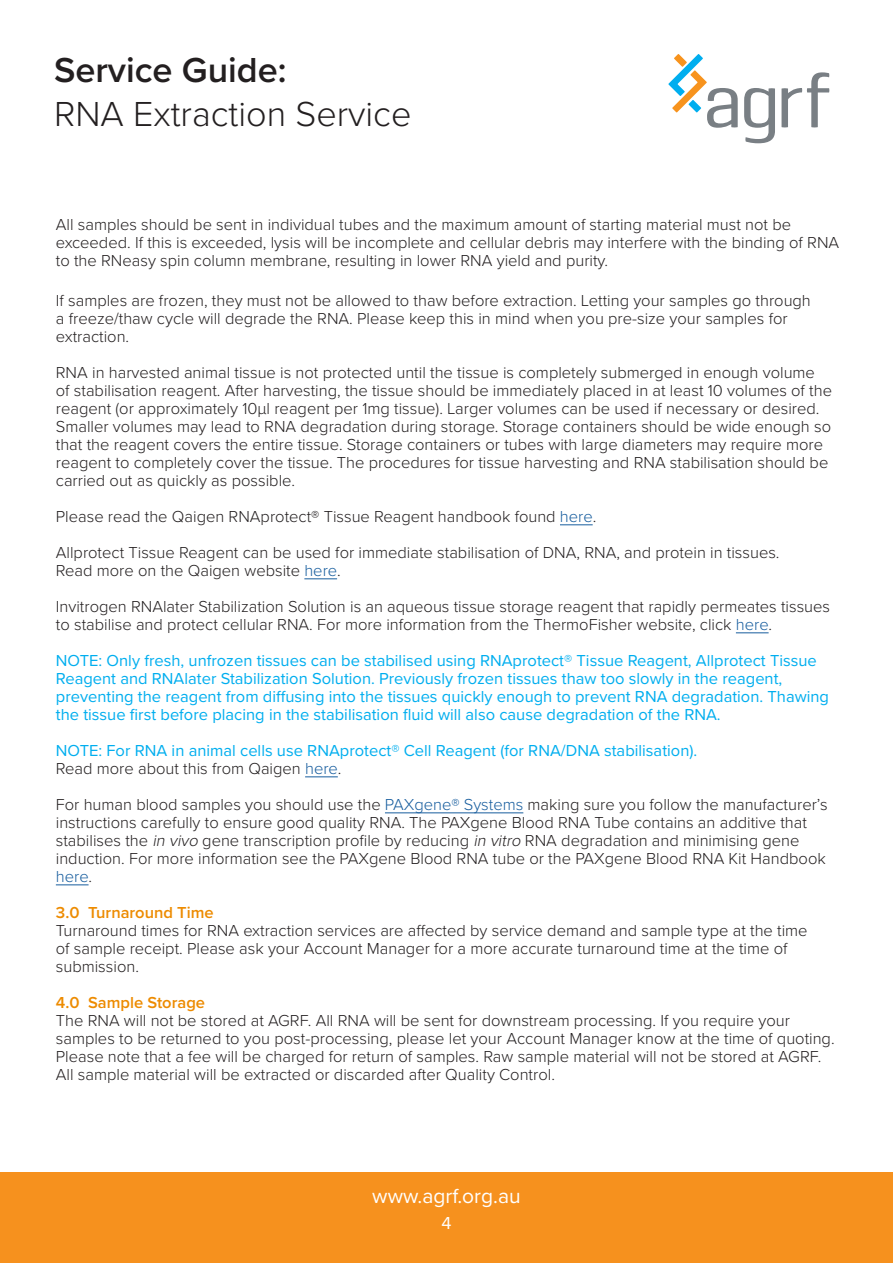
<style>
.page{position:relative;width:893px;height:1263px;background:#fff}
.page>*{position:absolute;margin:0;border:0;box-sizing:border-box;transform-origin:0 0}
.t1{font:300 36px "Proxima Nova";color:#231f20}
.t2{font:600 36px "Proxima Nova";color:#231f20}
.t3{font:21px "Proxima Nova";color:#fff}
.t4{font:18px "Proxima Nova";color:#fff}
.t5{font:300 16.5px/18px "Proxima Nova";color:#231f20}
.t6{font:16.5px/18px "Proxima Nova";color:#00aeef}
.t7{font:600 16.5px "Proxima Nova";color:#ed8b00}
.s1{color:#175d9e}
.s2{font-style:italic}
</style>
<div class="page">
<svg style="left:744px;top:88px;width:31px;height:55px"></svg>
<svg style="left:781px;top:72px;width:48px;height:55px"></svg>
<svg style="left:668px;top:54px;width:70px;height:74px"></svg>
<hr style="left:560px;top:524px;width:33px;height:1px;background:#175d9e">
<hr style="left:304px;top:578px;width:33px;height:1px;background:#175d9e">
<hr style="left:736px;top:632px;width:33px;height:1px;background:#175d9e">
<hr style="left:305px;top:776px;width:33px;height:1px;background:#175d9e">
<hr style="left:385px;top:812px;width:138px;height:1px;background:#175d9e">
<hr style="left:56px;top:884px;width:33px;height:1px;background:#175d9e">
<div style="left:0;top:1172px;width:893px;height:91px;background:#f6911e"></div>
<p class="t2" style="left:54px;top:44px;width:234px">Service Guide:</p>
<p class="t1" style="left:54px;top:87px;width:359px">RNA Extraction Service</p>
<p class="t5" style="left:56px;top:214px;width:785px">All samples should be sent in individual tubes and the maximum amount of starting material must not be exceeded. If this is exceeded, lysis will be incomplete and cellular debris may interfere with the binding of RNA to the RNeasy spin column membrane, resulting in lower RNA yield and purity.</p>
<p class="t5" style="left:56px;top:291px;width:756px">If samples are frozen, they must not be allowed to thaw before extraction. Letting your samples go through a freeze/thaw cycle will degrade the RNA. Please keep this in mind when you pre-size your samples for extraction.</p>
<p class="t5" style="left:56px;top:363px;width:778px">RNA in harvested animal tissue is not protected until the tissue is completely submerged in enough volume of stabilisation reagent. After harvesting, the tissue should be immediately placed in at least 10 volumes of the reagent (or approximately 10μl reagent per 1mg tissue). Larger volumes can be used if necessary or desired.<br>Smaller volumes may lead to RNA degradation during storage. Storage containers should be wide enough so that the reagent covers the entire tissue. Storage containers or tubes with large diameters may require more reagent to completely cover the tissue. The procedures for tissue harvesting and RNA stabilisation should be carried out as quickly as possible.</p>
<p class="t5" style="left:56px;top:507px;width:542px">Please read the Qaigen RNAprotect® Tissue Reagent handbook found <span class="s1">here</span>.</p>
<p class="t5" style="left:56px;top:543px;width:725px">Allprotect Tissue Reagent can be used for immediate stabilisation of DNA, RNA, and protein in tissues.</p>
<p class="t5" style="left:56px;top:561px;width:286px">Read more on the Qaigen website <span class="s1">here</span>.</p>
<p class="t5" style="left:56px;top:597px;width:776px">Invitrogen RNAlater Stabilization Solution is an aqueous tissue storage reagent that rapidly permeates tissues to stabilise and protect cellular RNA. For more information from the ThermoFisher website, click <span class="s1">here</span>.</p>
<p class="t6" style="left:56px;top:651px;width:775px">NOTE: Only fresh, unfrozen tissues can be stabilised using RNAprotect® Tissue Reagent, Allprotect Tissue Reagent and RNAlater Stabilization Solution. Previously frozen tissues thaw too slowly in the reagent, preventing the reagent from diffusing into the tissues quickly enough to prevent RNA degradation. Thawing the tissue first before placing in the stabilisation fluid will also cause degradation of the RNA.</p>
<p class="t6" style="left:56px;top:741px;width:643px">NOTE: For RNA in animal cells use RNAprotect® Cell Reagent (for RNA/DNA stabilisation).</p>
<p class="t5" style="left:56px;top:759px;width:287px">Read more about this from Qaigen <span class="s1">here</span>.</p>
<p class="t5" style="left:56px;top:795px;width:773px">For human blood samples you should use the <span class="s1">PAXgene® Systems</span> making sure you follow the manufacturer’s instructions carefully to ensure good quality RNA. The PAXgene Blood RNA Tube contains an additive that stabilises the <span class="s2">in vivo</span> gene transcription profile by reducing <span class="s2">in vitro</span> RNA degradation and minimising gene induction. For more information see the PAXgene Blood RNA tube or the PAXgene Blood RNA Kit Handbook <span class="s1">here</span>.</p>
<p class="t7" style="left:56px;top:900px;width:159px">3.0 Turnaround Time</p>
<p class="t5" style="left:56px;top:921px;width:753px">Turnaround times for RNA extraction services are affected by service demand and sample type at the time of sample receipt. Please ask your Account Manager for a more accurate turnaround time at the time of submission.</p>
<p class="t7" style="left:56px;top:990px;width:151px">4.0 Sample Storage</p>
<p class="t5" style="left:56px;top:1011px;width:780px">The RNA will not be stored at AGRF. All RNA will be sent for downstream processing. If you require your samples to be returned to you post-processing, please let your Account Manager know at the time of quoting.<br>Please note that a fee will be charged for return of samples. Raw sample material will not be stored at AGRF.<br>All sample material will be extracted or discarded after Quality Control.</p>
<p class="t3" style="left:322px;top:1181px;width:250px">CustomerCare@a rf.org.au</p>
<p class="t3" style="left:372px;top:1181px;width:150px">www.agrf.org.au</p>
<p class="t4" style="left:441px;top:1209px;width:12px">4</p>
</div>
